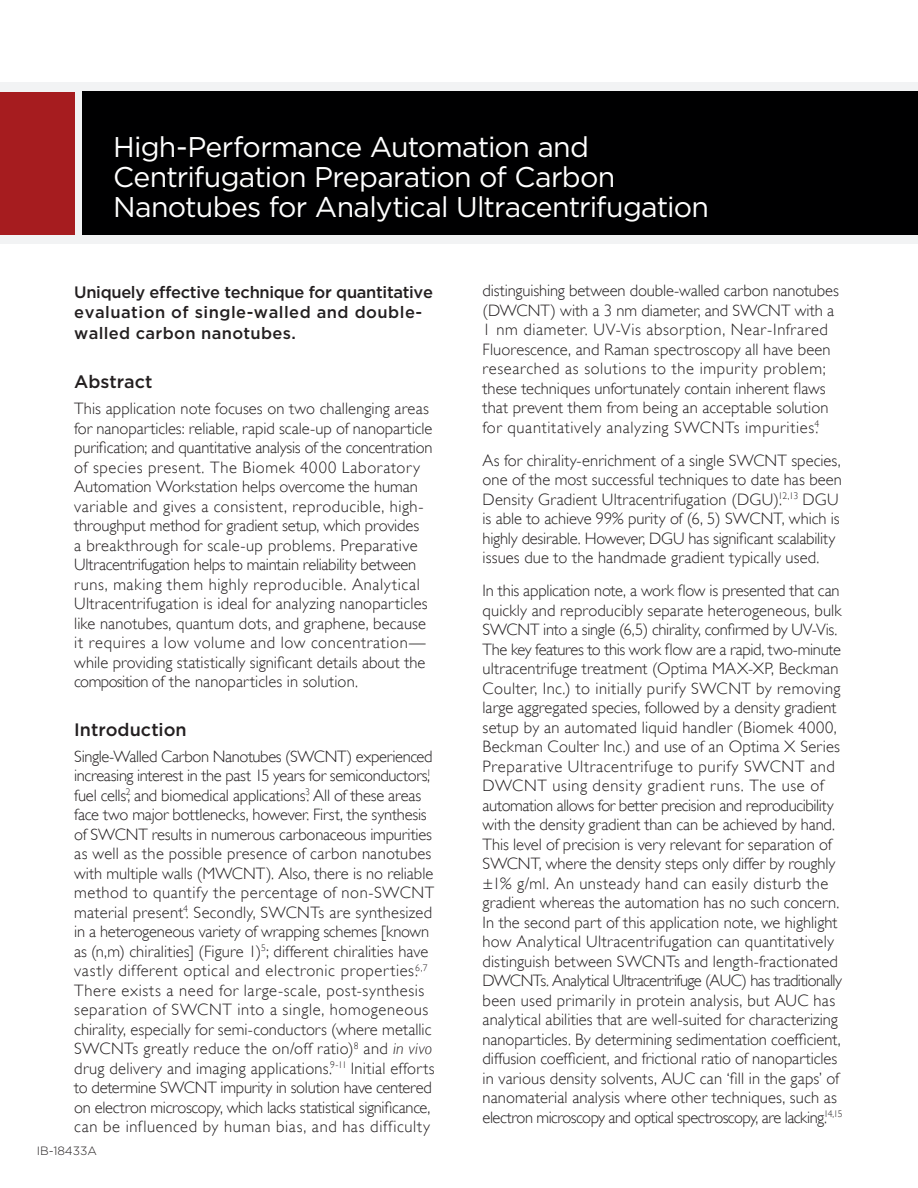
<style>
.page{position:relative;width:918px;height:1188px;background:#fff}
.page>*{position:absolute;margin:0;border:0;box-sizing:border-box;transform-origin:0 0}
.t1{font:28.5px/30px "Gotham";letter-spacing:-.025em;color:#fff}
.t2{font:500 18px "Gotham";color:#231f20}
.t3{font:300 16.5px/19.5px "Gill Sans";letter-spacing:.005em;color:#231f20}
.t4{font:500 16.5px/19.8px "Gotham";letter-spacing:-.02em;color:#231f20}
.t5{font:500 16.5px "Gotham";letter-spacing:.02em;color:#231f20}
.t6{font:300 12px "Gotham";color:#231f20}
.s1{font-style:italic}
</style>
<div class="page">
<div style="left:0;top:82px;width:918px;height:162px;background:#f2f3f4"></div>
<div style="left:82px;top:91px;width:836px;height:144px;background:#000001"></div>
<div style="left:0;top:92px;width:74px;height:142px;background:#a61c1f"></div>
<h1 class="t1" style="left:113px;top:132px;width:597px">High-Performance Automation and<br>Centrifugation Preparation of Carbon<br>Nanotubes for Analytical Ultracentrifugation</h1>
<p class="t4" style="left:74px;top:282px;width:360px">Uniquely effective technique for quantitative evaluation of single-walled and double-</p>
<p class="t5" style="left:74px;top:323px;width:223px">walled carbon nanotubes.</p>
<p class="t2" style="left:74px;top:370px;width:80px">Abstract</p>
<p class="t3" style="left:74px;top:399px;width:360px">This application note focuses on two challenging areas for nanoparticles: reliable, rapid scale-up of nanoparticle purification; and quantitative analysis of the concentration of species present. The Biomek 4000 Laboratory Automation Workstation helps overcome the human variable and gives a consistent, reproducible, high&shy;throughput method for gradient setup, which provides<br>a breakthrough for scale-up problems. Preparative Ultracentrifugation helps to maintain reliability between runs, making them highly reproducible. Analytical Ultracentrifugation is ideal for analyzing nanoparticles like nanotubes, quantum dots, and graphene, because it requires a low volume and low concentration— while providing statistically significant details about the composition of the nanoparticles in solution.</p>
<p class="t2" style="left:74px;top:718px;width:114px">Introduction</p>
<p class="t3" style="left:74px;top:747px;width:362px">Single-Walled Carbon Nanotubes (SWCNT) experienced increasing interest in the past 15 years for semiconductors<sup>1</sup>, fuel cells<sup>2</sup>, and biomedical applications<sup>3</sup>. All of these areas face two major bottlenecks, however. First, the synthesis of SWCNT results in numerous carbonaceous impurities as well as the possible presence of carbon nanotubes with multiple walls (MWCNT). Also, there is no reliable method to quantify the percentage of non-SWCNT material present<sup>4</sup>. Secondly, SWCNTs are synthesized in a heterogeneous variety of wrapping schemes [known as (n,m) chiralities] (Figure 1)<sup>5</sup>; different chiralities have vastly different optical and electronic properties.<sup>6,7<br></sup>There exists a need for large-scale, post-synthesis separation of SWCNT into a single, homogeneous chirality, especially for semi-conductors (where metallic SWCNTs greatly reduce the on/off ratio)<sup>8</sup> and <span class="s1">in vivo </span>drug delivery and imaging applications.<sup>9-11</sup> Initial efforts to determine SWCNT impurity in solution have centered on electron microscopy, which lacks statistical significance, can be influenced by human bias, and has difficulty</p>
<p class="t6" style="left:37px;top:1144px;width:62px">IB-18433A</p>
<p class="t3" style="left:483px;top:281px;width:358px">distinguishing between double-walled carbon nanotubes (DWCNT) with a 3 nm diameter, and SWCNT with a 1 nm diameter. UV-Vis absorption, Near-Infrared Fluorescence, and Raman spectroscopy all have been researched as solutions to the impurity problem; these techniques unfortunately contain inherent flaws that prevent them from being an acceptable solution for quantitatively analyzing SWCNTs impurities<sup>4</sup>.</p>
<p class="t3" style="left:483px;top:450px;width:361px">As for chirality-enrichment of a single SWCNT species, one of the most successful techniques to date has been Density Gradient Ultracentrifugation (DGU).<sup>12,13</sup> DGU is able to achieve 99% purity of (6, 5) SWCNT, which is highly desirable. However, DGU has significant scalability issues due to the handmade gradient typically used.</p>
<p class="t3" style="left:483px;top:581px;width:361px">In this application note, a work flow is presented that can quickly and reproducibly separate heterogeneous, bulk SWCNT into a single (6,5) chirality, confirmed by UV-Vis.<br>The key features to this work flow are a rapid, two-minute ultracentrifuge treatment (Optima MAX-XP, Beckman Coulter, Inc.) to initially purify SWCNT by removing large aggregated species, followed by a density gradient setup by an automated liquid handler (Biomek 4000, Beckman Coulter Inc.) and use of an Optima X Series Preparative Ultracentrifuge to purify SWCNT and DWCNT using density gradient runs. The use of automation allows for better precision and reproducibility with the density gradient than can be achieved by hand.<br>This level of precision is very relevant for separation of SWCNT, where the density steps only differ by roughly ±1% g/ml. An unsteady hand can easily disturb the gradient whereas the automation has no such concern.<br>In the second part of this application note, we highlight how Analytical Ultracentrifugation can quantitatively distinguish between SWCNTs and length-fractionated DWCNTs. Analytical Ultracentrifuge (AUC) has traditionally been used primarily in protein analysis, but AUC has analytical abilities that are well-suited for characterizing nanoparticles. By determining sedimentation coefficient, diffusion coefficient, and frictional ratio of nanoparticles in various density solvents, AUC can ‘fill in the gaps’ of nanomaterial analysis where other techniques, such as electron microscopy and optical spectroscopy, are lacking.<sup>14,15</sup></p>
</div>
